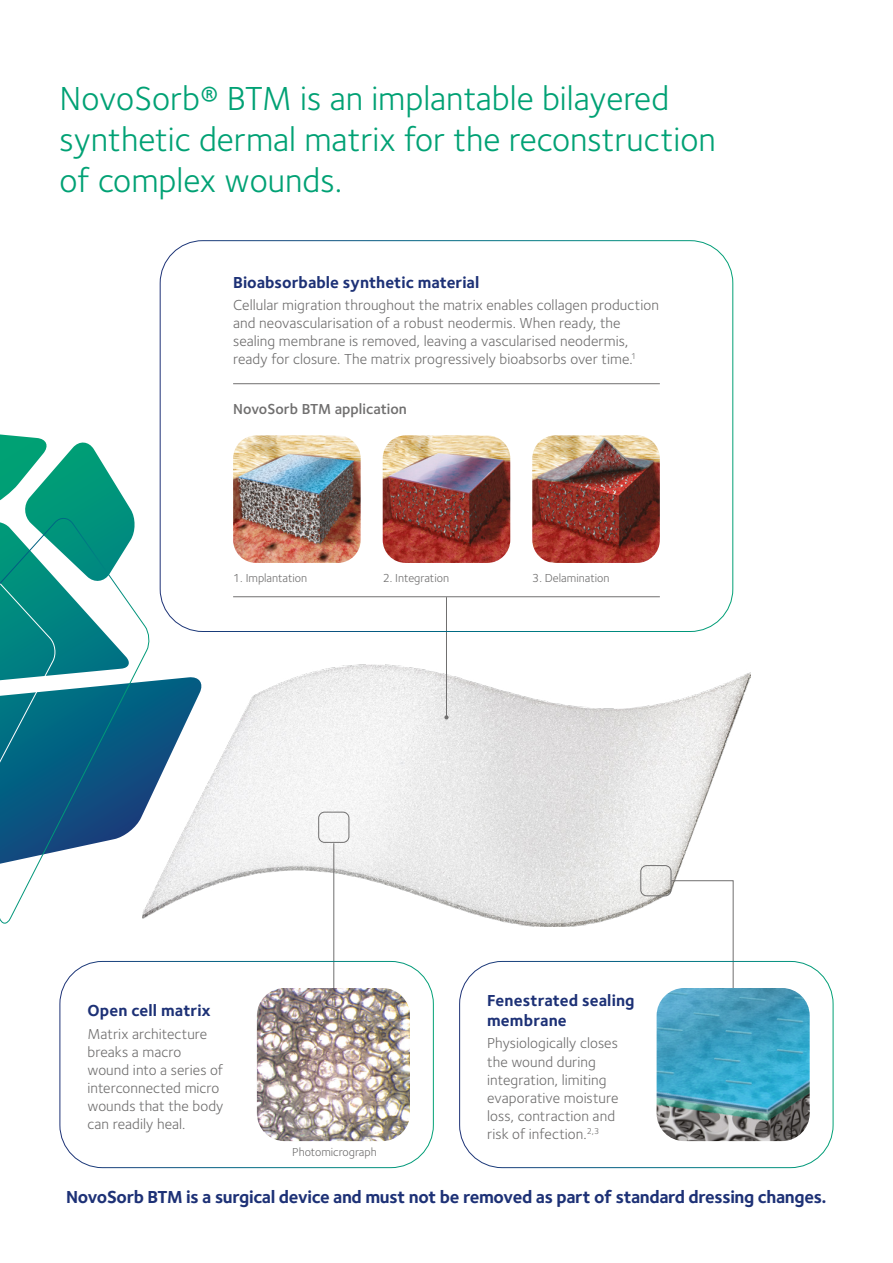
<style>
.page{position:relative;width:893px;height:1263px;background:#fff}
.page>*{position:absolute;margin:0;border:0;box-sizing:border-box;transform-origin:0 0}
.t1{font:34.5px/41.4px "Foundry Sterling";color:#00a174}
.t2{font:700 18px "Foundry Sterling";letter-spacing:-.02em;color:#1d3176}
.t3{font:700 16.5px/19.8px "Foundry Sterling";color:#1d3176}
.t4{font:15px/18px "Foundry Sterling";letter-spacing:.005em;color:#706f6f}
.t5{font:600 15px "Foundry Sterling";color:#706f6f}
.t6{font:12px "Foundry Sterling";color:#706f6f}
</style>
<div class="page">
<img style="left:150px;top:665px;width:600px;height:261px">
<div style="left:640px;top:865px;width:31px;height:31px;border:1px solid #706f6f;border-radius:6px"></div>
<div style="left:318px;top:812px;width:31px;height:31px;border:1px solid #706f6f;border-radius:6px"></div>
<hr style="left:333px;top:843px;width:1px;height:147px;background:#706f6f">
<svg style="left:671px;top:880px;width:63px;height:108px"></svg>
<img style="left:257px;top:988px;width:153px;height:153px">
<img style="left:657px;top:988px;width:153px;height:153px">
<hr style="left:446px;top:597px;width:1px;height:120px;background:#706f6f">
<svg style="left:444px;top:715px;width:5px;height:4px"></svg>
<img style="left:233px;top:435px;width:128px;height:128px">
<img style="left:383px;top:435px;width:127px;height:128px">
<img style="left:532px;top:435px;width:128px;height:128px">
<hr style="left:233px;top:596px;width:427px;height:1px;background:#706f6f">
<hr style="left:233px;top:383px;width:427px;height:1px;background:#706f6f">
<div style="left:459px;top:961px;width:374px;height:207px;border:1px solid #fff;border-radius:43px"></div>
<div style="left:60px;top:961px;width:374px;height:207px;border:1px solid #fff;border-radius:43px"></div>
<svg style="left:0;top:429px;width:204px;height:444px"></svg>
<svg style="left:0;top:517px;width:150px;height:407px"></svg>
<h1 class="t1" style="left:60px;top:78px;width:658px">NovoSorb® BTM is an implantable bilayered synthetic dermal matrix for the reconstruction of complex wounds.</h1>
<p class="t3" style="left:233px;top:273px;width:248px">Bioabsorbable synthetic material</p>
<p class="t4" style="left:233px;top:296px;width:427px">Cellular migration throughout the matrix enables collagen production and neovascularisation of a robust neodermis. When ready, the sealing membrane is removed, leaving a vascularised neodermis, ready for closure. The matrix progressively bioabsorbs over time.<sup>1</sup></p>
<p class="t5" style="left:233px;top:400px;width:175px">NovoSorb BTM application</p>
<p class="t6" style="left:233px;top:571px;width:76px">1. Implantation</p>
<p class="t6" style="left:383px;top:571px;width:68px">2. Integration</p>
<p class="t6" style="left:532px;top:571px;width:79px">3. Delamination</p>
<p class="t3" style="left:87px;top:1002px;width:125px">Open cell matrix</p>
<p class="t4" style="left:87px;top:1025px;width:138px">Matrix architecture breaks a macro wound into a series of interconnected micro wounds that the body can readily heal.</p>
<p class="t6" style="left:292px;top:1145px;width:86px">Photomicrograph</p>
<p class="t3" style="left:487px;top:992px;width:149px">Fenestrated sealing membrane</p>
<p class="t4" style="left:487px;top:1034px;width:133px">Physiologically closes the wound during integration, limiting evaporative moisture loss, contraction and risk of infection.<sup>2,3</sup></p>
<p class="t2" style="left:66px;top:1187px;width:762px">NovoSorb BTM is a surgical device and must not be removed as part of standard dressing changes.</p>
</div>
